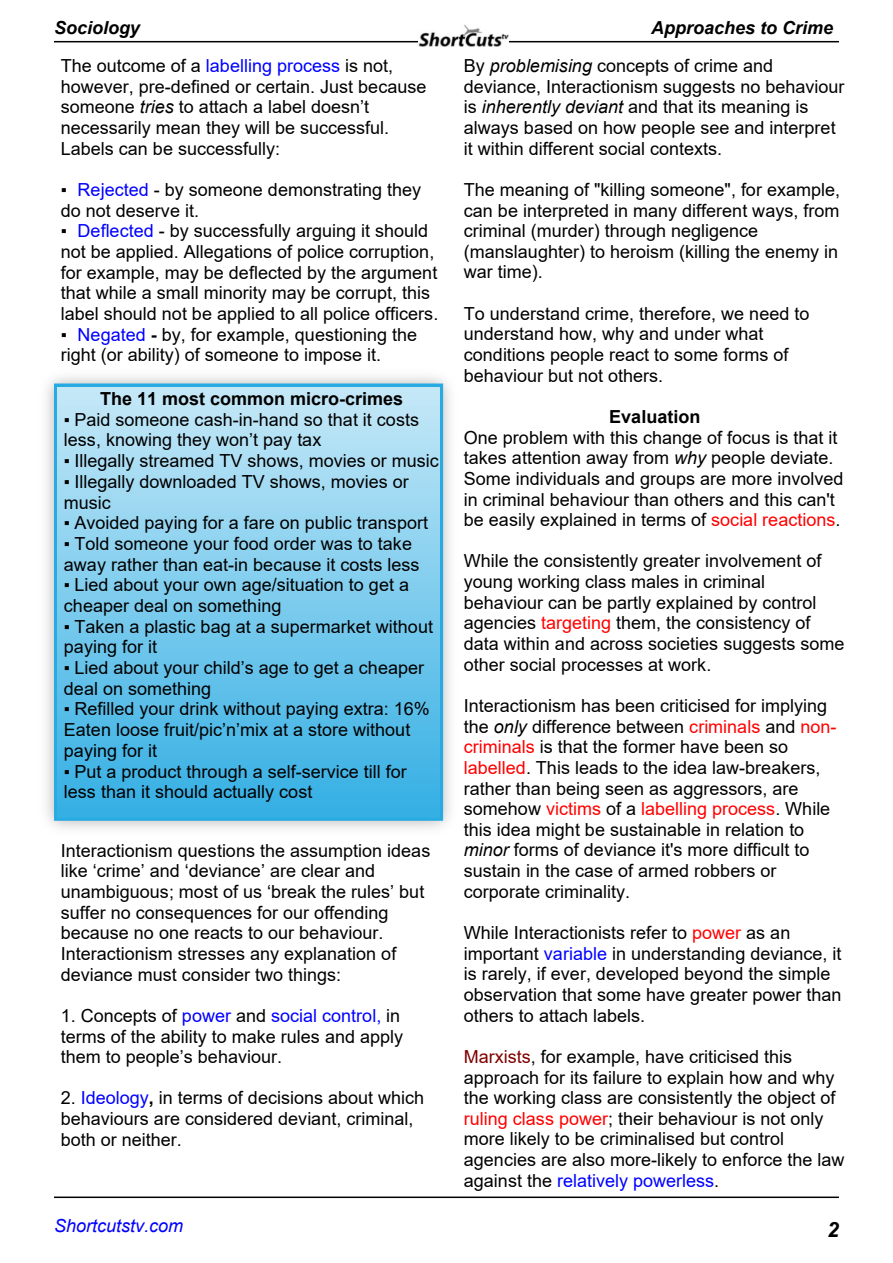
<style>
.page{position:relative;width:893px;height:1263px;background:#fff}
.page>*{position:absolute;margin:0;border:0;box-sizing:border-box;transform-origin:0 0}
.t1{font:italic 700 21px "Arial";color:#000}
.t2{font:18px/20.7px "Arial";color:#000}
.t3{font:700 18px "Arial";color:#000}
.t4{font:italic 700 18px "Arial";color:#000}
.t5{font:italic 18px "Arial";color:#00f}
.s1{color:#00f}
.s2{font-style:italic}
.s3{font-family:"Times New Roman"}
.s4{font-weight:700}
.s5{color:#f00}
.s6{color:#800000}
</style>
<div class="page">
<hr style="left:54px;top:41px;width:785px;height:1px;background:#000">
<img style="left:418px;top:24px;width:91px;height:23px">
<hr style="left:54px;top:1196px;width:785px;height:2px;background:#000">
<img style="left:46px;top:376px;width:404px;height:453px">
<div style="left:54px;top:383px;width:389px;height:438px;border:7px solid #28aae2"></div>
<div style="left:58px;top:387px;width:381px;height:430px;background:linear-gradient(to bottom,#c5e8f7,#34afe4)"></div>
<p class="t4" style="left:54px;top:21px;width:87px">Sociology</p>
<p class="t4" style="left:651px;top:21px;width:184px">Approaches to Crime</p>
<p class="t2" style="left:61px;top:57px;width:367px">The outcome of a <span class="s1">labelling process</span> is not, however, pre-defined or certain. Just because someone <span class="s2">tries</span> to attach a label doesn’t necessarily mean they will be successful.<br>Labels can be successfully:</p>
<p class="t2" style="left:61px;top:181px;width:362px"><span class="s3">▪</span> <span class="s1">Rejected</span> - by someone demonstrating they do not deserve it.</p>
<p class="t2" style="left:61px;top:222px;width:379px"><span class="s3">▪</span> <span class="s1">Deflected</span> - by successfully arguing it should not be applied. Allegations of police corruption, for example, may be deflected by the argument that while a small minority may be corrupt, this label should not be applied to all police officers.</p>
<p class="t2" style="left:61px;top:325px;width:358px"><span class="s3">▪</span> <span class="s1">Negated</span> <span class="s4">-</span> by, for example, questioning the right (or ability) of someone to impose it.</p>
<p class="t3" style="left:100px;top:392px;width:305px">The 11 most common micro-crimes</p>
<p class="t2" style="left:64px;top:411px;width:357px"><span class="s3">▪</span> Paid someone cash-in-hand so that it costs less, knowing they won’t pay tax</p>
<p class="t2" style="left:64px;top:452px;width:376px"><span class="s3">▪</span> Illegally streamed TV shows, movies or music</p>
<p class="t2" style="left:64px;top:473px;width:346px"><span class="s3">▪</span> Illegally downloaded TV shows, movies or music</p>
<p class="t2" style="left:64px;top:514px;width:366px"><span class="s3">▪</span> Avoided paying for a fare on public transport</p>
<p class="t2" style="left:64px;top:535px;width:357px"><span class="s3">▪</span> Told someone your food order was to take away rather than eat-in because it costs less</p>
<p class="t2" style="left:64px;top:576px;width:347px"><span class="s3">▪</span> Lied about your own age/situation to get a cheaper deal on something</p>
<p class="t2" style="left:64px;top:618px;width:371px"><span class="s3">▪</span> Taken a plastic bag at a supermarket without paying for it</p>
<p class="t2" style="left:64px;top:659px;width:362px"><span class="s3">▪</span> Lied about your child’s age to get a cheaper deal on something</p>
<p class="t2" style="left:64px;top:700px;width:367px"><span class="s3">▪</span> Refilled your drink without paying extra: 16%<br>Eaten loose fruit/pic’n’mix at a store without paying for it</p>
<p class="t2" style="left:64px;top:762px;width:344px"><span class="s3">▪</span> Put a product through a self-service till for less than it should actually cost</p>
<p class="t2" style="left:61px;top:842px;width:371px">Interactionism questions the assumption ideas like ‘crime’ and ‘deviance’ are clear and unambiguous; most of us ‘break the rules’ but suffer no consequences for our offending because no one reacts to our behaviour.<br>Interactionism stresses any explanation of deviance must consider two things:</p>
<p class="t2" style="left:61px;top:1007px;width:344px">1. Concepts of <span class="s1">power</span> and <span class="s1">social control,</span> in terms of the ability to make rules and apply them to people’s behaviour.</p>
<p class="t2" style="left:61px;top:1089px;width:365px">2. <span class="s1">Ideology</span><span class="s4">,</span> in terms of decisions about which behaviours are considered deviant, criminal, both or neither.</p>
<p class="t5" style="left:54px;top:1219px;width:131px">Shortcutstv.com</p>
<p class="t2" style="left:464px;top:57px;width:382px">By <span class="s2">problemising</span> concepts of crime and deviance, Interactionism suggests no behaviour is <span class="s2">inherently deviant</span> and that its meaning is always based on how people see and interpret it within different social contexts.</p>
<p class="t2" style="left:464px;top:181px;width:378px">The meaning of "killing someone", for example, can be interpreted in many different ways, from criminal (murder) through negligence (manslaughter) to heroism (killing the enemy in war time).</p>
<p class="t2" style="left:464px;top:305px;width:347px">To understand crime, therefore, we need to understand how, why and under what conditions people react to some forms of behaviour but not others.</p>
<p class="t3" style="left:609px;top:410px;width:93px">Evaluation</p>
<p class="t2" style="left:464px;top:429px;width:381px">One problem with this change of focus is that it takes attention away from <span class="s2">why</span> people deviate.<br>Some individuals and groups are more involved in criminal behaviour than others and this can't be easily explained in terms of <span class="s5">social reactions</span>.</p>
<p class="t2" style="left:464px;top:552px;width:382px">While the consistently greater involvement of young working class males in criminal behaviour can be partly explained by control agencies <span class="s5">targeting</span> them, the consistency of data within and across societies suggests some other social processes at work.</p>
<p class="t2" style="left:464px;top:697px;width:374px">Interactionism has been criticised for implying the <span class="s2">only</span> difference between <span class="s5">criminals</span> and <span class="s5">non&shy;criminals</span> is that the former have been so <span class="s5">labelled</span>. This leads to the idea law-breakers, rather than being seen as aggressors, are somehow <span class="s5">victims</span> of a <span class="s5">labelling process</span>. While this idea might be sustainable in relation to <span class="s2">minor</span> forms of deviance it's more difficult to sustain in the case of armed robbers or corporate criminality.</p>
<p class="t2" style="left:464px;top:924px;width:379px">While Interactionists refer to <span class="s5">power</span> as an important <span class="s1">variable</span> in understanding deviance, it is rarely, if ever, developed beyond the simple observation that some have greater power than others to attach labels.</p>
<p class="t2" style="left:464px;top:1048px;width:382px"><span class="s6">Marxists</span>, for example, have criticised this approach for its failure to explain how and why the working class are consistently the object of <span class="s5">ruling class power</span>; their behaviour is not only more likely to be criminalised but control agencies are also more-likely to enforce the law against the <span class="s1">relatively powerless</span>.</p>
<p class="t1" style="left:827px;top:1221px;width:13px">2</p>
</div>
